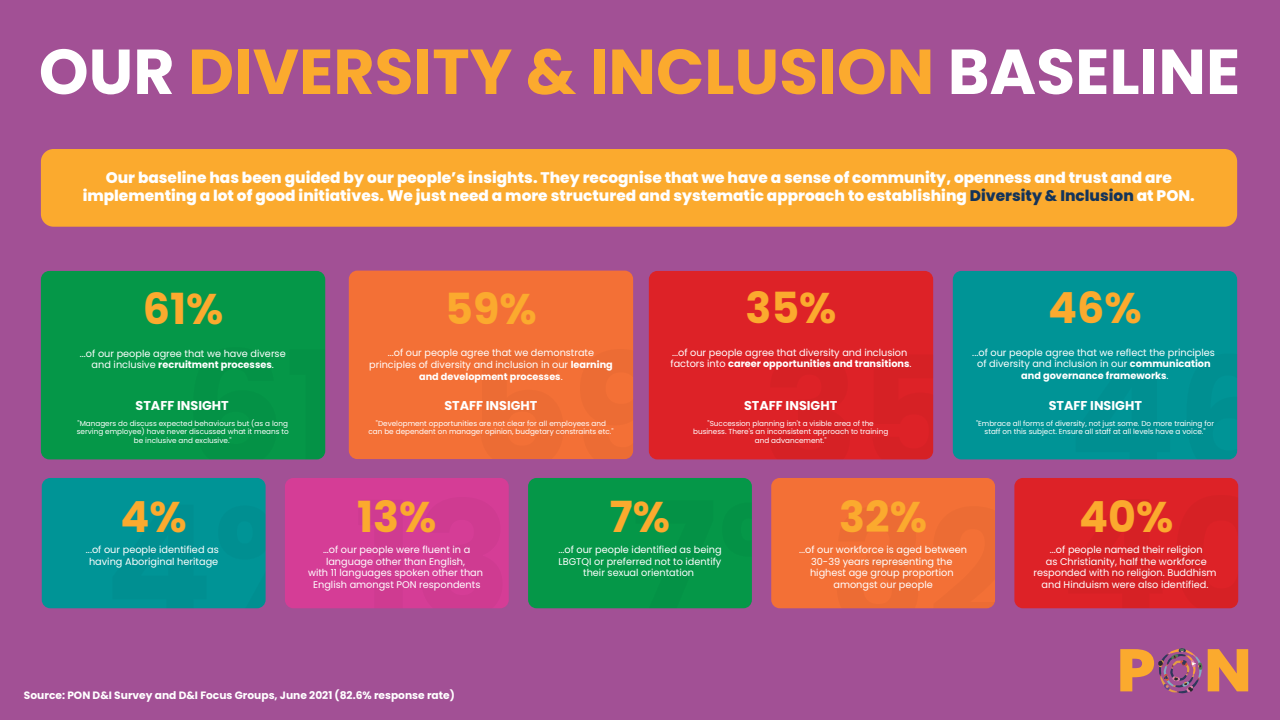
<style>
.page{position:relative;width:1280px;height:720px;background:#a25095}
.page>*{position:absolute;margin:0;border:0;box-sizing:border-box;transform-origin:0 0}
.t1{font:700 42.9px "Poppins";color:#fbaa2e}
.t2{font:800 15.3px/18.4px "Poppins";color:#fff;text-align:center}
.t3{font:700 12.8px "Poppins";color:#fff}
.t4{font:700 10.7px "Poppins";color:#fff}
.t5{font:9.7px/11.7px "Poppins";color:#fff;text-align:center}
.t6{font:7.3px/8.7px "Poppins";color:#fff;text-align:center}
.s1{color:#14345a}
.s2{font-weight:700}
</style>
<div class="page">
<svg style="left:1120px;top:648px;width:128px;height:46px"></svg>
<div style="left:41px;top:149px;width:1196px;height:78px;background:#fbaa2e;border-radius:13px"></div>
<svg style="left:41px;top:49px;width:89px;height:45px"></svg>
<svg style="left:137px;top:50px;width:35px;height:44px"></svg>
<svg style="left:192px;top:50px;width:40px;height:44px"></svg>
<div style="left:238px;top:50px;width:11px;height:44px;background:#fbaa2e"></div>
<svg style="left:253px;top:50px;width:77px;height:44px"></svg>
<svg style="left:337px;top:49px;width:74px;height:45px"></svg>
<div style="left:418px;top:50px;width:10px;height:44px;background:#fbaa2e"></div>
<svg style="left:434px;top:50px;width:78px;height:44px"></svg>
<svg style="left:528px;top:49px;width:48px;height:46px"></svg>
<div style="left:594px;top:50px;width:10px;height:44px;background:#fbaa2e"></div>
<svg style="left:612px;top:50px;width:40px;height:44px"></svg>
<svg style="left:658px;top:49px;width:44px;height:45px"></svg>
<svg style="left:708px;top:50px;width:68px;height:44px"></svg>
<svg style="left:782px;top:49px;width:33px;height:45px"></svg>
<div style="left:822px;top:50px;width:11px;height:44px;background:#fbaa2e"></div>
<svg style="left:839px;top:49px;width:46px;height:45px"></svg>
<svg style="left:891px;top:50px;width:39px;height:44px"></svg>
<svg style="left:952px;top:49px;width:120px;height:45px"></svg>
<svg style="left:1079px;top:50px;width:27px;height:44px"></svg>
<svg style="left:1113px;top:50px;width:25px;height:44px"></svg>
<div style="left:1144px;top:50px;width:10px;height:44px;background:#fff"></div>
<svg style="left:1162px;top:50px;width:40px;height:44px"></svg>
<svg style="left:1210px;top:50px;width:27px;height:44px"></svg>
<div style="left:285px;top:478px;width:224px;height:130px;background:#d53d96;border-radius:8px"></div>
<div style="left:771px;top:478px;width:224px;height:130px;background:#f37036;border-radius:8px"></div>
<div style="left:1014px;top:478px;width:224px;height:130px;background:#dd2227;border-radius:8px"></div>
<div style="left:528px;top:478px;width:224px;height:130px;background:#059748;border-radius:8px"></div>
<div style="left:42px;top:478px;width:224px;height:130px;background:#009496;border-radius:8px"></div>
<svg style="left:746px;top:503px;width:6px;height:105px"></svg>
<svg style="left:259px;top:505px;width:7px;height:103px"></svg>
<div style="left:953px;top:271px;width:284px;height:188px;background:#009496;border-radius:8px"></div>
<div style="left:649px;top:271px;width:284px;height:188px;background:#dd2227;border-radius:8px"></div>
<div style="left:41px;top:271px;width:284px;height:188px;background:#059748;border-radius:8px"></div>
<div style="left:349px;top:271px;width:284px;height:188px;background:#f37036;border-radius:8px"></div>
<p class="t2" style="left:83px;top:168px;width:1114px">Our baseline has been guided by our people’s insights. They recognise that we have a sense of community, openness and trust and are implementing a lot of good initiatives. We just need a more structured and systematic approach to establishing <span class="s1">Diversity &amp; Inclusion</span> at PON.</p>
<h1 class="t1" style="left:143px;top:285px;width:82px">61%</h1>
<p class="t5" style="left:80px;top:348px;width:207px">...of our people agree that we have diverse and inclusive <span class="s2">recruitment processes</span>.</p>
<h1 class="t1" style="left:445px;top:284px;width:93px">59%</h1>
<p class="t5" style="left:369px;top:347px;width:245px">...of our people agree that we demonstrate principles of diversity and inclusion in our <span class="s2">learning and development processes</span>.</p>
<h1 class="t1" style="left:745px;top:283px;width:93px">35%</h1>
<p class="t5" style="left:670px;top:346px;width:243px;text-align:left">...of our people agree that diversity and inclusion factors into <span class="s2">career opportunities and transitions</span>.</p>
<h1 class="t1" style="left:1048px;top:283px;width:95px">46%</h1>
<p class="t5" style="left:972px;top:346px;width:244px">...of our people agree that we reflect the principles of diversity and inclusion in our <span class="s2">communication and governance frameworks</span>.</p>
<h3 class="t3" style="left:136px;top:398px;width:95px">STAFF INSIGHT</h3>
<h3 class="t3" style="left:444px;top:398px;width:95px">STAFF INSIGHT</h3>
<h3 class="t3" style="left:744px;top:398px;width:95px">STAFF INSIGHT</h3>
<h3 class="t3" style="left:1049px;top:398px;width:95px">STAFF INSIGHT</h3>
<p class="t6" style="left:77px;top:419px;width:213px">"Managers do discuss expected behaviours but (as a long serving employee) have never discussed what it means to be inclusive and exclusive."</p>
<p class="t6" style="left:369px;top:419px;width:246px">"Development opportunities are not clear for all employees and can be dependent on manager opinion, budgetary constraints etc."</p>
<p class="t6" style="left:693px;top:419px;width:197px">"Succession planning isn't a visible area of the business. There's an inconsistent approach to training and advancement."</p>
<p class="t6" style="left:976px;top:419px;width:240px">"Embrace all forms of diversity, not just some. Do more training for staff on this subject. Ensure all staff at all levels have a voice."</p>
<h1 class="t1" style="left:121px;top:492px;width:68px">4%</h1>
<p class="t5" style="left:86px;top:544px;width:134px">...of our people identified as having Aboriginal heritage</p>
<h1 class="t1" style="left:357px;top:492px;width:81px">13%</h1>
<p class="t5" style="left:308px;top:544px;width:177px">…of our people were fluent in a language other than English,<br>with 11 languages spoken other than<br>English amongst PON respondents</p>
<h1 class="t1" style="left:610px;top:492px;width:62px">7%</h1>
<p class="t5" style="left:558px;top:544px;width:165px">...of our people identified as being<br>LBGTQI or preferred not to identify their sexual orientation</p>
<h1 class="t1" style="left:839px;top:492px;width:89px">32%</h1>
<p class="t5" style="left:799px;top:544px;width:170px">...of our workforce is aged between<br>30-39 years representing the highest age group proportion amongst our people</p>
<h1 class="t1" style="left:1079px;top:492px;width:96px">40%</h1>
<p class="t5" style="left:1034px;top:544px;width:184px">...of people named their religion<br>as Christianity, half the workforce responded with no religion. Buddhism and Hinduism were also identified.</p>
<p class="t4" style="left:24px;top:689px;width:432px">Source: PON D&amp;I Survey and D&amp;I Focus Groups, June 2021 (82.6% response rate)</p>
</div>
